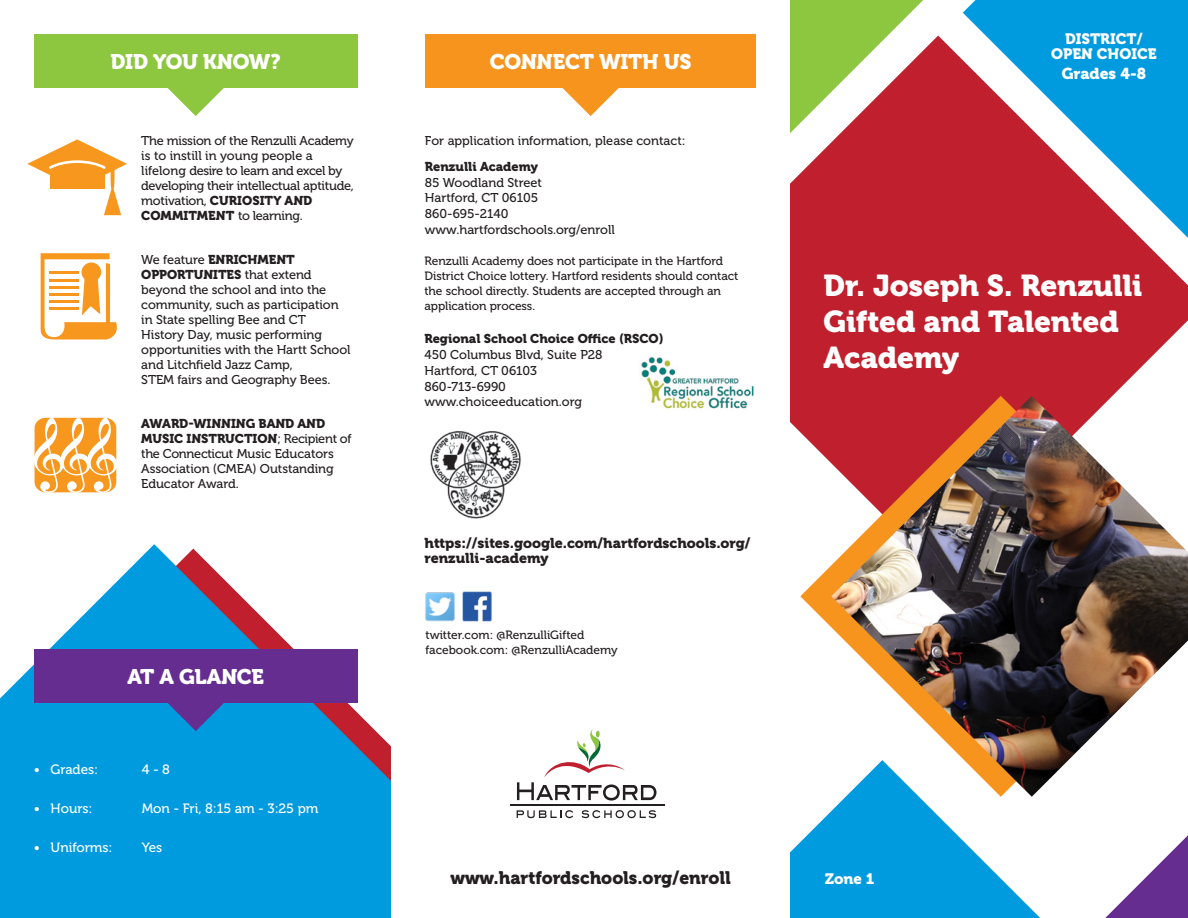
<style>
.page{position:relative;width:1188px;height:918px;background:#fff}
.page>*{position:absolute;margin:0;border:0;box-sizing:border-box;transform-origin:0 0}
.t1{font:30px/36px "Museo 900";letter-spacing:-.005em;color:#fff}
.t2{font:21px "Museo 900";letter-spacing:-.015em;color:#fff}
.t3{font:18px "Museo 900";color:#231f20}
.t4{font:15.75px "Museo 900";color:#fff}
.t5{font:15px/15px "Museo 900";color:#fff;text-align:center}
.t6{font:14.25px/15px "Museo 900";color:#231f20}
.t7{font:13.5px "Museo 500";letter-spacing:-.005em;color:#fff}
.t8{font:12.75px/15px "Museo 500";letter-spacing:-.005em;color:#231f20}
.t9{font:12.75px "Museo 900";color:#231f20}
.t10{font:12px/15px "Museo 500";letter-spacing:-.005em;color:#231f20}
.s1{font-family:"Museo 900"}
</style>
<div class="page">
<svg style="left:0;top:544px;width:391px;height:374px;fill:#009bdf"></svg>
<div style="left:34px;top:34px;width:324px;height:54px;background:#8dc63f"></div>
<svg style="left:167px;top:88px;width:57px;height:28px"></svg>
<svg style="left:790px;top:797px;width:250px;height:121px;fill:#009bdf"></svg>
<svg style="left:790px;top:0;width:133px;height:36px;background:#9ccd58"></svg>
<svg style="left:790px;top:36px;width:398px;height:396px;background:#c43f44"></svg>
<svg style="left:963px;top:0;width:225px;height:238px;fill:#009bdf"></svg>
<svg style="left:1105px;top:835px;width:83px;height:83px"></svg>
<svg style="left:517px;top:810px;width:56px;height:8px"></svg>
<svg style="left:582px;top:810px;width:74px;height:8px"></svg>
<hr style="left:511px;top:804px;width:154px;height:2px;background:#231f20">
<svg style="left:517px;top:729px;width:140px;height:72px"></svg>
<svg style="left:800px;top:396px;width:31px;height:231px"></svg>
<img style="left:831px;top:396px;width:357px;height:401px">
<div style="left:34px;top:649px;width:324px;height:54px;background:#662d91"></div>
<svg style="left:167px;top:703px;width:57px;height:28px;background:#3264b8"></svg>
<div style="left:425px;top:34px;width:331px;height:54px;background:#f7941e"></div>
<svg style="left:562px;top:88px;width:57px;height:28px"></svg>
<svg style="left:41px;top:253px;width:76px;height:87px"></svg>
<svg style="left:27px;top:139px;width:100px;height:76px"></svg>
<svg style="left:34px;top:417px;width:83px;height:76px"></svg>
<img style="left:462px;top:592px;width:30px;height:29px">
<img style="left:425px;top:592px;width:30px;height:30px">
<img style="left:430px;top:431px;width:91px;height:88px">
<img style="left:641px;top:357px;width:113px;height:52px">
<p class="t2" style="left:111px;top:50px;width:172px">DID YOU KNOW?</p>
<p class="t8" style="left:141px;top:133px;width:214px">The mission of the Renzulli Academy is to instill in young people a lifelong desire to learn and excel by developing their intellectual aptitude, motivation, <span class="s1">CURIOSITY AND<br>COMMITMENT</span> to learning.</p>
<p class="t8" style="left:141px;top:252px;width:211px">We feature <span class="s1">ENRICHMENT<br>OPPORTUNITES</span> that extend beyond the school and into the community, such as participation in State spelling Bee and CT<br>History Day, music performing opportunities with the Hartt School and Litchfield Jazz Camp,<br>STEM fairs and Geography Bees.</p>
<p class="t8" style="left:141px;top:416px;width:212px"><span class="s1">AWARD-WINNING BAND AND<br>MUSIC INSTRUCTION</span>; Recipient of the Connecticut Music Educators<br>Association (CMEA) Outstanding<br>Educator Award.</p>
<p class="t2" style="left:127px;top:665px;width:138px">AT A GLANCE</p>
<p class="t7" style="left:34px;top:762px;width:66px">• Grades:</p>
<p class="t7" style="left:142px;top:762px;width:30px">4 - 8</p>
<p class="t7" style="left:34px;top:801px;width:60px">• Hours:</p>
<p class="t7" style="left:142px;top:801px;width:178px">Mon - Fri, 8:15 am - 3:25 pm</p>
<p class="t7" style="left:34px;top:840px;width:80px">• Uniforms:</p>
<p class="t7" style="left:142px;top:840px;width:22px">Yes</p>
<p class="t2" style="left:490px;top:50px;width:203px">CONNECT WITH US</p>
<p class="t8" style="left:425px;top:133px;width:262px">For application information, please contact:</p>
<p class="t9" style="left:425px;top:159px;width:114px">Renzulli Academy</p>
<p class="t8" style="left:425px;top:175px;width:119px">85 Woodland Street</p>
<p class="t8" style="left:425px;top:191px;width:115px">Hartford, CT 06105</p>
<p class="t8" style="left:425px;top:206px;width:85px">860-695-2140</p>
<p class="t8" style="left:425px;top:222px;width:191px">www.hartfordschools.org/enroll</p>
<p class="t10" style="left:424px;top:254px;width:315px">Renzulli Academy does not participate in the Hartford District Choice lottery. Hartford residents should contact the school directly. Students are accepted through an application process.</p>
<p class="t9" style="left:424px;top:332px;width:241px">Regional School Choice Office (RSCO)</p>
<p class="t8" style="left:424px;top:347px;width:180px;line-height:15.8px">450 Columbus Blvd, Suite P28<br>Hartford, CT 06103</p>
<p class="t8" style="left:424px;top:379px;width:159px;line-height:15.8px">860-713-6990 www.choiceeducation.org</p>
<p class="t6" style="left:424px;top:536px;width:328px">https://sites.google.com/hartfordschools.org/ renzulli-academy</p>
<p class="t10" style="left:426px;top:628px;width:194px">twitter.com: @RenzulliGifted facebook.com: @RenzulliAcademy</p>
<p class="t5" style="left:1051px;top:32px;width:107px">DISTRICT/<br>OPEN CHOICE</p>
<p class="t4" style="left:1062px;top:64px;width:86px">Grades 4-8</p>
<p class="t1" style="left:824px;top:268px;width:320px">Dr. Joseph S. Renzulli<br>Gifted and Talented</p>
<p class="t1" style="left:824px;top:340px;width:137px">Academy</p>
<p class="t3" style="left:450px;top:868px;width:282px">www.hartfordschools.org/enroll</p>
<p class="t5" style="left:825px;top:871px;width:51px">Zone 1</p>
</div>
